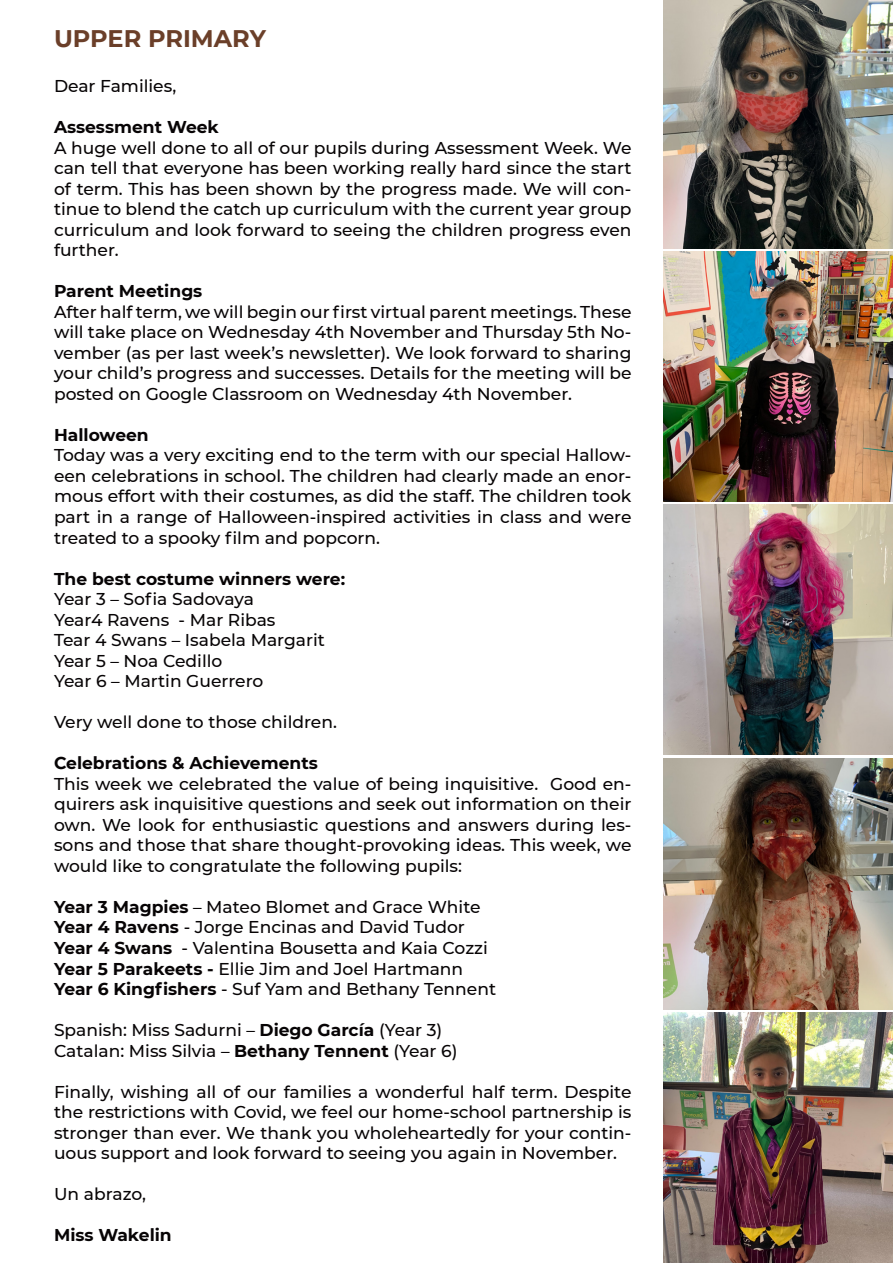
<style>
.page{position:relative;width:893px;height:1263px;background:#fff}
.page>*{position:absolute;margin:0;border:0;box-sizing:border-box;transform-origin:0 0}
.t1{font:700 24px "Montserrat";color:#6b3f29}
.t2{font:500 17.1px/20.5px "Montserrat";color:#070405;text-align:justify}
.t3{font:700 17.1px "Montserrat";color:#070405}
.s1{font-weight:700}
</style>
<div class="page">
<img style="left:663px;top:251px;width:230px;height:250px">
<img style="left:663px;top:505px;width:230px;height:250px">
<img style="left:663px;top:0;width:230px;height:248px">
<img style="left:663px;top:759px;width:230px;height:250px">
<img style="left:663px;top:1012px;width:230px;height:250px">
<h1 class="t1" style="left:54px;top:22px;width:213px">UPPER PRIMARY</h1>
<p class="t2" style="left:54px;top:75px;width:124px">Dear Families,</p>
<p class="t3" style="left:54px;top:115px;width:166px">Assessment Week</p>
<p class="t2" style="left:54px;top:137px;width:579px">A huge well done to all of our pupils during Assessment Week. We can tell that everyone has been working really hard since the start of term. This has been shown by the progress made. We will con&shy;tinue to blend the catch up curriculum with the current year group curriculum and look forward to seeing the children progress even further.</p>
<p class="t3" style="left:54px;top:279px;width:150px">Parent Meetings</p>
<p class="t2" style="left:54px;top:301px;width:579px">After half term, we will begin our first virtual parent meetings. These will take place on Wednesday 4th November and Thursday 5th No&shy;vember (as per last week’s newsletter). We look forward to sharing your child’s progress and successes. Details for the meeting will be posted on Google Classroom on Wednesday 4th November.</p>
<p class="t3" style="left:54px;top:422px;width:96px">Halloween</p>
<p class="t2" style="left:54px;top:444px;width:579px">Today was a very exciting end to the term with our special Hallow&shy;een celebrations in school. The children had clearly made an enor&shy;mous effort with their costumes, as did the staff. The children took part in a range of Halloween-inspired activities in class and were treated to a spooky film and popcorn.</p>
<p class="t3" style="left:54px;top:566px;width:293px">The best costume winners were:</p>
<p class="t2" style="left:54px;top:588px;width:272px;text-align:left">Year 3 – Sofia Sadovaya<br>Year4 Ravens - Mar Ribas<br>Tear 4 Swans – Isabela Margarit<br>Year 5 – Noa Cedillo<br>Year 6 – Martin Guerrero</p>
<p class="t2" style="left:54px;top:711px;width:284px">Very well done to those children.</p>
<p class="t3" style="left:54px;top:751px;width:265px">Celebrations &amp; Achievements</p>
<p class="t2" style="left:54px;top:773px;width:579px">This week we celebrated the value of being inquisitive. Good en&shy;quirers ask inquisitive questions and seek out information on their own. We look for enthusiastic questions and answers during les&shy;sons and those that share thought-provoking ideas. This week, we would like to congratulate the following pupils:</p>
<p class="t2" style="left:54px;top:896px;width:444px;text-align:left"><span class="s1">Year 3 Magpies</span> – Mateo Blomet and Grace White <span class="s1">Year 4 Ravens</span> - Jorge Encinas and David Tudor <span class="s1">Year 4 Swans</span> - Valentina Bousetta and Kaia Cozzi <span class="s1">Year 5 Parakeets -</span> Ellie Jim and Joel Hartmann <span class="s1">Year 6 Kingfishers</span> - Suf Yam and Bethany Tennent</p>
<p class="t2" style="left:54px;top:1019px;width:405px">Spanish: Miss Sadurni – <span class="s1">Diego García</span> (Year 3)<br>Catalan: Miss Silvia – <span class="s1">Bethany Tennent</span> (Year 6)</p>
<p class="t2" style="left:54px;top:1080px;width:579px">Finally, wishing all of our families a wonderful half term. Despite the restrictions with Covid, we feel our home-school partnership is stronger than ever. We thank you wholeheartedly for your contin&shy;uous support and look forward to seeing you again in November.</p>
<p class="t2" style="left:54px;top:1183px;width:94px">Un abrazo,</p>
<p class="t3" style="left:54px;top:1223px;width:119px">Miss Wakelin</p>
</div>
